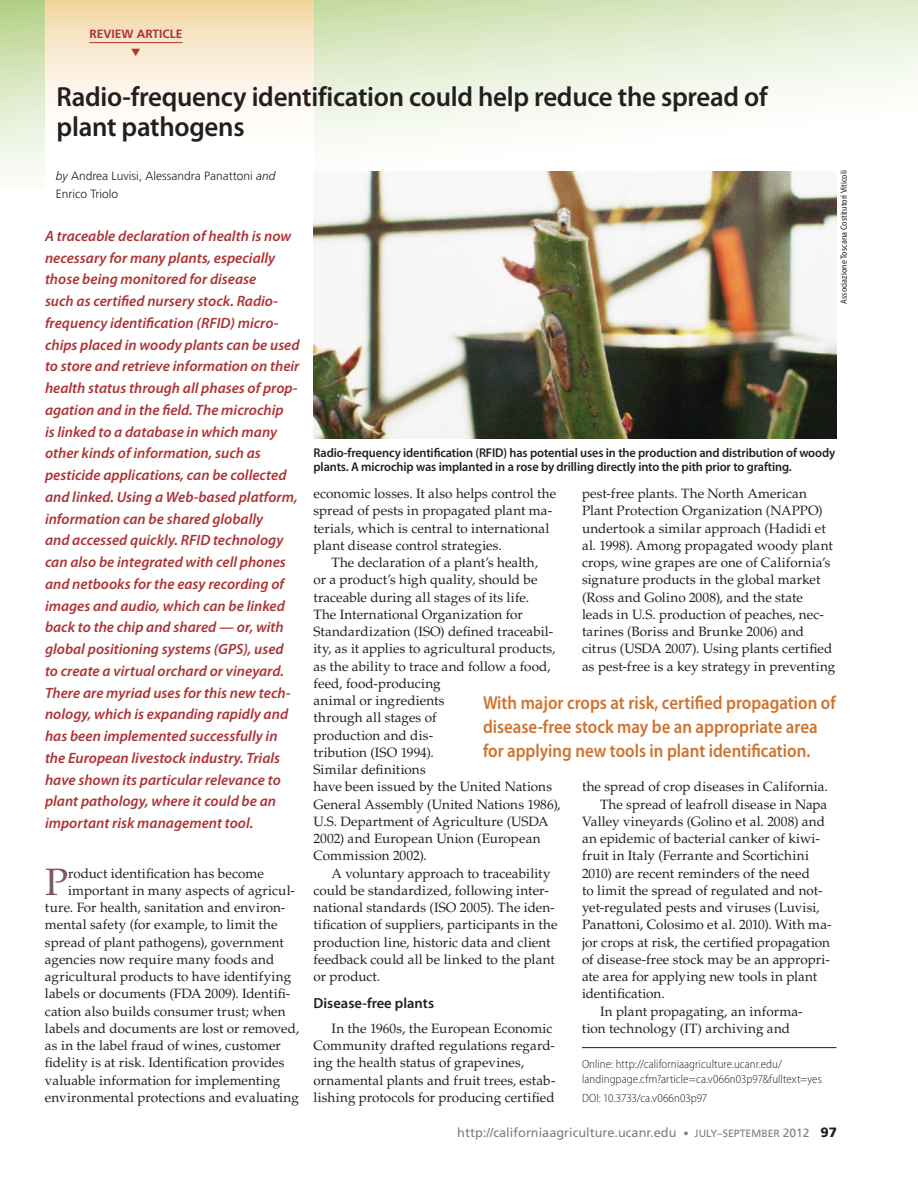
<style>
.page{position:relative;width:918px;height:1188px;background:#fff}
.page>*{position:absolute;margin:0;border:0;box-sizing:border-box;transform-origin:0 0}
.t1{font:38.1px "Palatino LT Std";color:#7f5666}
.t2{font:600 27.75px/30px "Myriad Pro";letter-spacing:-.01em;color:#231f20}
.t3{font:600 18.75px/24px "Myriad Pro";color:#cd7330;scale:.9 1}
.t4{font:italic 600 15px/21.8px "Myriad Pro";color:#ad3436}
.t5{font:600 14.7px "Myriad Pro";color:#231f20}
.t6{font:13.5px/17.2px "Palatino LT Std";letter-spacing:.005em;color:#231f20}
.t7{font:600 12.75px/13.5px "Myriad Pro";letter-spacing:-.01em;color:#231f20}
.t8{font:12.75px "Frutiger LT Std";color:#7b7f79}
.t9{font:300 semi-condensed 12px/15px "Myriad Pro";letter-spacing:.005em;color:#231f20}
.t10{font:300 12px/18px "Frutiger LT Std";color:#231f20}
.t11{font:700 12px "Frutiger LT Std";color:#ad3436}
.t12{font:semi-condensed 9px "Myriad Pro";color:#231f20}
.s1{font-style:italic}
.s2{font-size:10.5px}
.s3{font-size:12px}
.s4{font-weight:900;font-size:13.5px;color:#231f20}
</style>
<div class="page">
<svg style="left:0;top:0;width:918px;height:179px"></svg>
<svg style="left:45px;top:0;width:269px;height:179px"></svg>
<hr style="left:89px;top:42px;width:93px;height:1px;background:#ad3436">
<hr style="left:582px;top:1047px;width:255px;height:1px;background:#231f20">
<img style="left:313px;top:171px;width:524px;height:268px">
<svg style="left:132px;top:49px;width:8px;height:7px"></svg>
<p class="t11" style="left:89px;top:27px;width:95px">REVIEW ARTICLE</p>
<h2 class="t2" style="left:57px;top:81px;width:713px">Radio-frequency identification could help reduce the spread of plant pathogens</h2>
<p class="t10" style="left:56px;top:167px;width:221px"><span class="s1">by</span> Andrea Luvisi, Alessandra Panattoni <span class="s1">and<br></span>Enrico Triolo</p>
<p class="t4" style="left:45px;top:224px;width:256px">A traceable declaration of health is now necessary for many plants, especially those being monitored for disease<br>such as certified nursery stock. Radio&shy;frequency identification (RFID) micro&shy;chips placed in woody plants can be used to store and retrieve information on their health status through all phases of prop&shy;agation and in the field. The microchip<br>is linked to a database in which many other kinds of information, such as pesticide applications, can be collected and linked. Using a Web-based platform, information can be shared globally<br>and accessed quickly. RFID technology can also be integrated with cell phones and netbooks for the easy recording of images and audio, which can be linked back to the chip and shared — or, with global positioning systems (GPS), used to create a virtual orchard or vineyard.<br>There are myriad uses for this new tech&shy;nology, which is expanding rapidly and has been implemented successfully in the European livestock industry. Trials have shown its particular relevance to plant pathology, where it could be an important risk management tool.</p>
<h1 class="t1" style="left:45px;top:859px;width:25px">P</h1>
<p class="t6" style="left:68px;top:865px;width:197px">roduct identification has become</p>
<p class="t12" style="left:838px;top:304px;width:135px;rotate:-90deg">Associazione Toscana Costitutori Viticoli</p>
<p class="t7" style="left:314px;top:446px;width:523px">Radio-frequency identification (RFID) has potential uses in the production and distribution of woody plants. A microchip was implanted in a rose by drilling directly into the pith prior to grafting.</p>
<p class="t6" style="left:582px;top:485px;width:255px">pest-free plants. The North American Plant Protection Organization (NAPPO) undertook a similar approach (Hadidi et al. 1998). Among propagated woody plant crops, wine grapes are one of California’s signature products in the global market (Ross and Golino 2008), and the state leads in U.S. production of peaches, nec&shy;tarines (Boriss and Brunke 2006) and citrus (USDA 2007). Using plants certified as pest-free is a key strategy in preventing</p>
<p class="t6" style="left:313px;top:485px;width:244px">economic losses. It also helps control the spread of pests in propagated plant ma&shy;terials, which is central to international plant disease control strategies.</p>
<p class="t6" style="left:313px;top:554px;width:249px;text-indent:18px">The declaration of a plant’s health,<br>or a product’s high quality, should be traceable during all stages of its life.<br>The International Organization for<br>Standardization (ISO) defined traceabil&shy;ity, as it applies to agricultural products, as the ability to trace and follow a food, feed, food-producing<br>animal or ingredients<br>through all stages of<br>production and dis-<br>tribution (ISO 1994).<br>Similar definitions<br>have been issued by the United Nations<br>General Assembly (United Nations 1986),<br>U.S. Department of Agriculture (USDA<br>2002) and European Union (European<br>Commission 2002).</p>
<p class="t6" style="left:313px;top:865px;width:245px;text-indent:18px">A voluntary approach to traceability could be standardized, following inter&shy;national standards (ISO 2005). The iden&shy;tification of suppliers, participants in the production line, historic data and client feedback could all be linked to the plant or product.</p>
<p class="t5" style="left:314px;top:994px;width:122px">Disease-free plants</p>
<p class="t6" style="left:314px;top:1020px;width:244px;text-indent:18px">In the 1960s, the European Economic Community drafted regulations regard&shy;ing the health status of grapevines, ornamental plants and fruit trees, estab&shy;lishing protocols for producing certified</p>
<h3 class="t3" style="left:483px;top:690px;width:394px">With major crops at risk, certified propagation of disease-free stock may be an appropriate area for applying new tools in plant identification.</h3>
<p class="t6" style="left:582px;top:778px;width:247px">the spread of crop diseases in California.</p>
<p class="t6" style="left:600px;top:796px;width:229px">The spread of leafroll disease in Napa</p>
<p class="t6" style="left:582px;top:813px;width:244px">Valley vineyards (Golino et al. 2008) and</p>
<p class="t6" style="left:582px;top:830px;width:240px">an epidemic of bacterial canker of kiwi-</p>
<p class="t6" style="left:582px;top:847px;width:228px">fruit in Italy (Ferrante and Scortichini</p>
<p class="t6" style="left:582px;top:865px;width:230px">2010) are recent reminders of the need</p>
<p class="t6" style="left:582px;top:882px;width:242px">to limit the spread of regulated and not-</p>
<p class="t6" style="left:582px;top:899px;width:239px">yet-regulated pests and viruses (Luvisi,</p>
<p class="t6" style="left:582px;top:916px;width:251px">Panattoni, Colosimo et al. 2010). With ma-</p>
<p class="t6" style="left:582px;top:934px;width:250px">jor crops at risk, the certified propagation</p>
<p class="t6" style="left:582px;top:951px;width:249px">of disease-free stock may be an appropri-</p>
<p class="t6" style="left:582px;top:968px;width:237px">ate area for applying new tools in plant</p>
<p class="t6" style="left:582px;top:985px;width:84px">identification.</p>
<p class="t6" style="left:600px;top:1003px;width:204px">In plant propagating, an informa-</p>
<p class="t6" style="left:582px;top:1020px;width:210px">tion technology (IT) archiving and</p>
<p class="t9" style="left:582px;top:1056px;width:241px">Online: http://californiaagriculture.ucanr.edu/ landingpage.cfm?article=ca.v066n03p97&amp;fulltext=yes</p>
<p class="t9" style="left:582px;top:1090px;width:127px">DOI: 10.3733/ca.v066n03p97</p>
<p class="t6" style="left:68px;top:882px;width:229px">important in many aspects of agricul-</p>
<p class="t6" style="left:45px;top:899px;width:242px">ture. For health, sanitation and environ-</p>
<p class="t6" style="left:45px;top:916px;width:234px">mental safety (for example, to limit the</p>
<p class="t6" style="left:45px;top:934px;width:240px">spread of plant pathogens), government</p>
<p class="t6" style="left:45px;top:951px;width:231px">agencies now require many foods and</p>
<p class="t6" style="left:45px;top:968px;width:248px">agricultural products to have identifying</p>
<p class="t6" style="left:45px;top:985px;width:247px">labels or documents (FDA 2009). Identifi-</p>
<p class="t6" style="left:45px;top:1003px;width:242px">cation also builds consumer trust; when</p>
<p class="t6" style="left:45px;top:1020px;width:256px">labels and documents are lost or removed,</p>
<p class="t6" style="left:45px;top:1037px;width:237px">as in the label fraud of wines, customer</p>
<p class="t6" style="left:45px;top:1054px;width:241px">fidelity is at risk. Identification provides</p>
<p class="t6" style="left:45px;top:1072px;width:237px">valuable information for implementing</p>
<p class="t6" style="left:45px;top:1089px;width:255px">environmental protections and evaluating</p>
<p class="t8" style="left:457px;top:1125px;width:381px">http://californiaagriculture.ucanr.edu <span class="s2">• July–September</span> <span class="s3">2012</span> <span class="s4">97</span></p>
</div>
